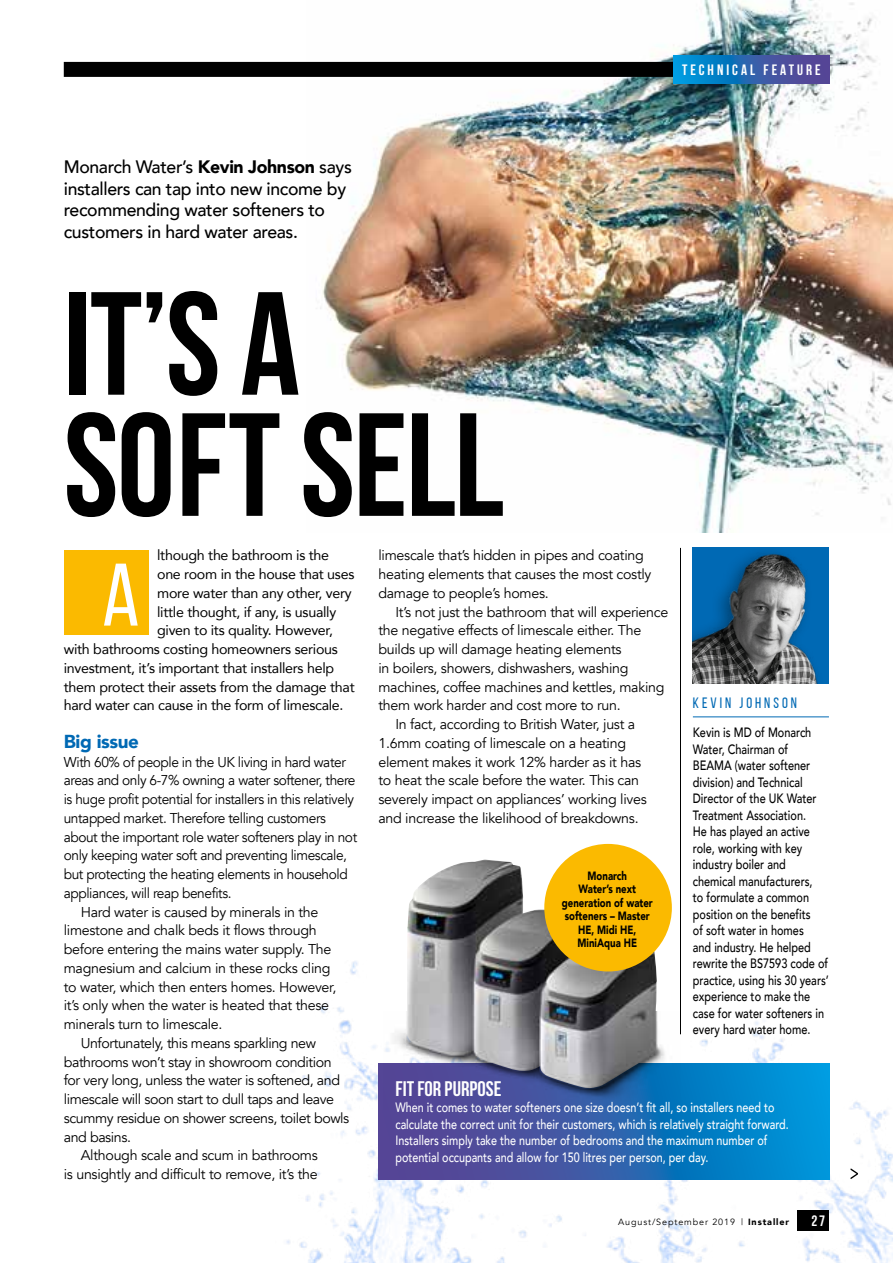
<style>
.page{position:relative;width:893px;height:1263px;background:#fff}
.page>*{position:absolute;margin:0;border:0;box-sizing:border-box;transform-origin:0 0}
.t1{font:700 146.4px/121.2px "Bebas Neue";letter-spacing:-.01em;color:#000}
.t2{font:88.5px "Bebas Neue";color:#fff}
.t3{font:700 21px "Bebas Neue";color:#fff}
.t4{font:900 18.75px "Avenir";letter-spacing:-.02em;color:#0069b4}
.t5{font:500 18px/21.6px "Avenir";letter-spacing:-.02em;color:#000}
.t6{font:700 15px "Bebas Neue";letter-spacing:.2em;color:#fff}
.t7{font:15px "Bebas Neue";letter-spacing:.2em;color:#0069b4}
.t8{font:14.25px/18.8px "Avenir";letter-spacing:-.02em;color:#000}
.t9{font:14.25px "Avenir";letter-spacing:-.02em;color:#000;scale:.96 1}
.t10{font:14.25px "Avenir";letter-spacing:-.02em;color:#000}
.t11{font:500 13.5px/16.5px "Avenir";color:#000;scale:.81 1}
.t12{font:500 13.5px/16.5px "Avenir";color:#fff;scale:.8 1}
.t13{font:900 12px/13.5px "Avenir";color:#000;text-align:center;scale:.8 1}
.t14{font:9px "Avenir";letter-spacing:.1em;color:#000}
.s1{font-weight:900}
</style>
<div class="page">
<img style="left:306px;top:0;width:587px;height:532px">
<img style="left:286px;top:937px;width:607px;height:326px">
<div style="left:64px;top:62px;width:609px;height:15px;background:#000"></div>
<svg style="left:673px;top:55px;width:156px;height:28px;background:#2868b2"></svg>
<div style="left:798px;top:1210px;width:31px;height:20px;background:#000"></div>
<div style="left:64px;top:550px;width:85px;height:85px;background:#fbba00"></div>
<img style="left:693px;top:548px;width:136px;height:136px">
<hr style="left:693px;top:716px;width:136px;height:1px;background:#0069b4">
<svg style="left:378px;top:1063px;width:451px;height:116px;background:#236cb5"></svg>
<hr style="left:680px;top:548px;width:1px;height:486px;background:#000">
<img style="left:384px;top:1011px;width:296px;height:99px">
<img style="left:407px;top:860px;width:250px;height:228px">
<div style="left:544px;top:844px;width:128px;height:127px;background:#fbba00;border-radius:50%"></div>
<svg style="left:850px;top:1168px;width:8px;height:11px"></svg>
<p class="t5" style="left:64px;top:155px;width:290px">Monarch Water’s <span class="s1">Kevin Johnson</span> says installers can tap into new income by recommending water softeners to customers in hard water areas.</p>
<h1 class="t1" style="left:64px;top:282px;width:442px">IT’S A<br>SOFT SELL</h1>
<p class="t6" style="left:682px;top:62px;width:140px">TECHNICAL FEATURE</p>
<p class="t10" style="left:157px;top:544px;width:173px">lthough the bathroom is the</p>
<p class="t10" style="left:157px;top:563px;width:199px">one room in the house that uses</p>
<p class="t10" style="left:157px;top:581px;width:196px">more water than any other, very</p>
<p class="t10" style="left:157px;top:600px;width:181px">little thought, if any, is usually</p>
<p class="t10" style="left:157px;top:619px;width:177px">given to its quality. However,</p>
<p class="t10" style="left:64px;top:638px;width:276px">with bathrooms costing homeowners serious</p>
<p class="t10" style="left:64px;top:656px;width:272px">investment, it’s important that installers help</p>
<p class="t10" style="left:64px;top:675px;width:292px">them protect their assets from the damage that</p>
<p class="t10" style="left:64px;top:694px;width:281px">hard water can cause in the form of limescale.</p>
<h3 class="t4" style="left:64px;top:725px;width:77px">Big issue</h3>
<p class="t9" style="left:64px;top:753px;width:295px">With 60% of people in the UK living in hard water</p>
<p class="t9" style="left:64px;top:772px;width:305px">areas and only 6-7% owning a water softener, there</p>
<p class="t9" style="left:64px;top:791px;width:304px">is huge profit potential for installers in this relatively</p>
<p class="t9" style="left:64px;top:809px;width:275px">untapped market. Therefore telling customers</p>
<p class="t9" style="left:64px;top:828px;width:307px">about the important role water softeners play in not</p>
<p class="t9" style="left:64px;top:847px;width:297px">only keeping water soft and preventing limescale,</p>
<p class="t9" style="left:64px;top:866px;width:297px">but protecting the heating elements in household</p>
<p class="t9" style="left:64px;top:884px;width:176px">appliances, will reap benefits.</p>
<p class="t8" style="left:81px;top:902px;width:239px">Hard water is caused by minerals in the</p>
<p class="t8" style="left:64px;top:921px;width:255px">limestone and chalk beds it flows through</p>
<p class="t8" style="left:64px;top:940px;width:269px">before entering the mains water supply. The</p>
<p class="t8" style="left:64px;top:959px;width:268px">magnesium and calcium in these rocks cling</p>
<p class="t8" style="left:64px;top:977px;width:274px">to water, which then enters homes. However,</p>
<p class="t8" style="left:64px;top:996px;width:267px">it’s only when the water is heated that these</p>
<p class="t8" style="left:64px;top:1015px;width:160px">minerals turn to limescale.</p>
<p class="t8" style="left:81px;top:1034px;width:237px">Unfortunately, this means sparkling new</p>
<p class="t8" style="left:64px;top:1053px;width:270px">bathrooms won’t stay in showroom condition</p>
<p class="t8" style="left:64px;top:1071px;width:278px">for very long, unless the water is softened, and</p>
<p class="t8" style="left:64px;top:1090px;width:272px">limescale will soon start to dull taps and leave</p>
<p class="t8" style="left:64px;top:1109px;width:287px">scummy residue on shower screens, toilet bowls</p>
<p class="t8" style="left:64px;top:1128px;width:69px">and basins.</p>
<p class="t8" style="left:81px;top:1146px;width:239px">Although scale and scum in bathrooms</p>
<p class="t8" style="left:64px;top:1165px;width:255px">is unsightly and difficult to remove, it’s the</p>
<h2 class="t2" style="left:102px;top:547px;width:39px">A</h2>
<p class="t8" style="left:378px;top:546px;width:275px">limescale that’s hidden in pipes and coating heating elements that causes the most costly damage to people’s homes.</p>
<p class="t8" style="left:395px;top:602px;width:274px">It’s not just the bathroom that will experience</p>
<p class="t8" style="left:378px;top:621px;width:264px">the negative effects of limescale either. The</p>
<p class="t8" style="left:378px;top:640px;width:245px">builds up will damage heating elements</p>
<p class="t8" style="left:378px;top:659px;width:252px">in boilers, showers, dishwashers, washing</p>
<p class="t8" style="left:378px;top:678px;width:288px">machines, coffee machines and kettles, making</p>
<p class="t8" style="left:378px;top:696px;width:244px">them work harder and cost more to run.</p>
<p class="t8" style="left:395px;top:715px;width:241px">In fact, according to British Water, just a</p>
<p class="t8" style="left:378px;top:734px;width:249px">1.6mm coating of limescale on a heating</p>
<p class="t8" style="left:378px;top:753px;width:264px">element makes it work 12% harder as it has</p>
<p class="t8" style="left:378px;top:771px;width:262px">to heat the scale before the water. This can</p>
<p class="t8" style="left:378px;top:790px;width:270px">severely impact on appliances’ working lives</p>
<p class="t8" style="left:378px;top:809px;width:262px">and increase the likelihood of breakdowns.</p>
<p class="t13" style="left:562px;top:869px;width:115px">Monarch<br>Water’s next generation of water softeners – Master<br>HE, Midi HE,<br>MiniAqua HE</p>
<p class="t7" style="left:693px;top:695px;width:106px">KEVIN JOHNSON</p>
<p class="t11" style="left:693px;top:723px;width:169px">Kevin is MD of Monarch<br>Water, Chairman of<br>BEAMA (water softener division) and Technical<br>Director of the UK Water<br>Treatment Association.<br>He has played an active role, working with key industry boiler and chemical manufacturers,<br>to formulate a common position on the benefits<br>of soft water in homes<br>and industry. He helped rewrite the BS7593 code of practice, using his 30 years’ experience to make the case for water softeners in every hard water home.</p>
<h3 class="t3" style="left:395px;top:1077px;width:107px">FIT FOR PURPOSE</h3>
<p class="t12" style="left:395px;top:1099px;width:493px">When it comes to water softeners one size doesn’t fit all, so installers need to calculate the correct unit for their customers, which is relatively straight forward.<br>Installers simply take the number of bedrooms and the maximum number of potential occupants and allow for 150 litres per person, per day.</p>
<p class="t14" style="left:618px;top:1216px;width:173px">August/September 2019 | <span class="s1">Installer</span></p>
<p class="t6" style="left:812px;top:1213px;width:15px">27</p>
</div>
